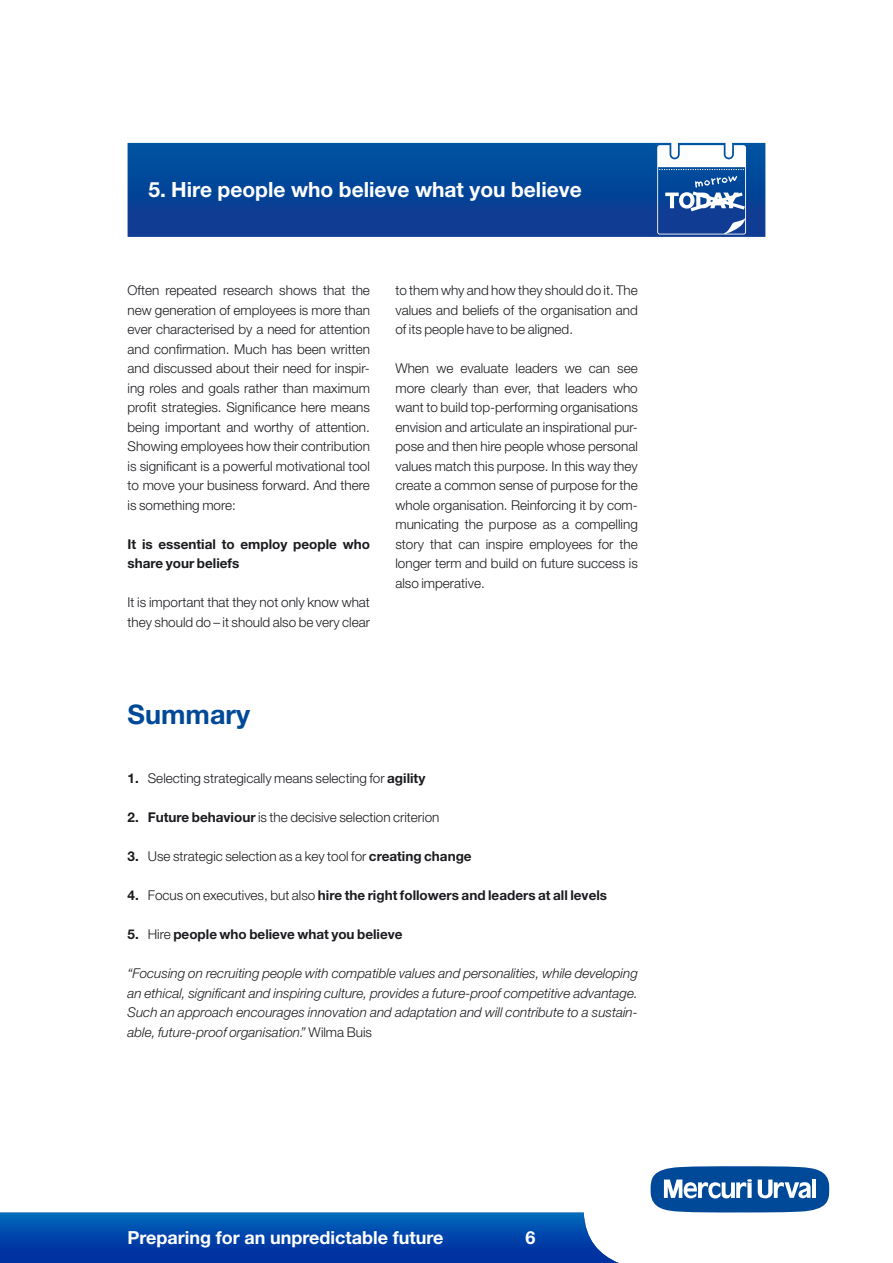
<style>
.page{position:relative;width:893px;height:1263px;background:#fff}
.page>*{position:absolute;margin:0;border:0;box-sizing:border-box;transform-origin:0 0}
.t1{font:700 27px "Helvetica Neue LT Std";color:#004898}
.t2{font:700 21px "Helvetica Neue LT Std";color:#fff}
.t3{font:700 18px "Helvetica Neue LT Std";color:#fff}
.t4{font:300 13.5px/19.5px "Helvetica Neue LT Std";color:#1b1c20;text-align:justify}
.t5{font:italic 300 13.5px/19.5px "Helvetica Neue LT Std";color:#1b1c20;text-align:justify}
.t6{font:700 13.5px/19.5px "Helvetica Neue LT Std";color:#1b1c20}
.s1{font-weight:700}
.s2{font-weight:300}
.s3{font-style:normal}
</style>
<div class="page">
<svg style="left:651px;top:1166px;width:178px;height:46px"></svg>
<svg style="left:0;top:1212px;width:619px;height:51px;background:#0c50af"></svg>
<svg style="left:128px;top:143px;width:637px;height:94px;background:#124e9d"></svg>
<h2 class="t2" style="left:148px;top:177px;width:435px">5. Hire people who believe what you believe</h2>
<p class="t4" style="left:128px;top:281px;width:244px">Often repeated research shows that the new generation of employees is more than ever characterised by a need for attention and confirmation. Much has been written and discussed about their need for inspir&shy;ing roles and goals rather than maximum profit strategies. Significance here means being important and worthy of attention.<br>Showing employees how their contribution is significant is a powerful motivational tool to move your business forward. And there is something more:</p>
<p class="t6" style="left:128px;top:534px;width:244px">It is essential to employ people who share your beliefs</p>
<p class="t4" style="left:128px;top:592px;width:244px">It is important that they not only know what they should do – it should also be very clear</p>
<p class="t4" style="left:395px;top:280px;width:244px">to them why and how they should do it. The values and beliefs of the organisation and of its people have to be aligned.</p>
<p class="t4" style="left:395px;top:358px;width:244px">When we evaluate leaders we can see more clearly than ever, that leaders who want to build top-performing organisations envision and articulate an inspirational pur&shy;pose and then hire people whose personal values match this purpose. In this way they create a common sense of purpose for the whole organisation. Reinforcing it by com&shy;municating the purpose as a compelling story that can inspire employees for the longer term and build on future success is also imperative.</p>
<h1 class="t1" style="left:128px;top:698px;width:124px">Summary</h1>
<p class="t4" style="left:128px;top:768px;width:299px"><span class="s1">1.</span> Selecting strategically means selecting for <span class="s1">agility</span></p>
<p class="t4" style="left:128px;top:807px;width:313px"><span class="s1">2. Future behaviour</span> is the decisive selection criterion</p>
<p class="t4" style="left:128px;top:846px;width:346px"><span class="s1">3.</span> Use strategic selection as a key tool for <span class="s1">creating change</span></p>
<p class="t6" style="left:128px;top:885px;width:481px">4. <span class="s2">Focus on executives, but also</span> hire the right followers and leaders at all levels</p>
<p class="t6" style="left:128px;top:924px;width:277px">5. <span class="s2">Hire</span> people who believe what you believe</p>
<p class="t5" style="left:128px;top:963px;width:512px">“Focusing on recruiting people with compatible values and personalities, while developing an ethical, significant and inspiring culture, provides a future-proof competitive advantage.<br>Such an approach encourages innovation and adaptation and will contribute to a sustain&shy;able, future-proof organisation.” <span class="s3">Wilma Buis</span></p>
<h3 class="t3" style="left:128px;top:1226px;width:317px">Preparing for an unpredictable future</h3>
<h3 class="t3" style="left:525px;top:1226px;width:12px">6</h3>
</div>
